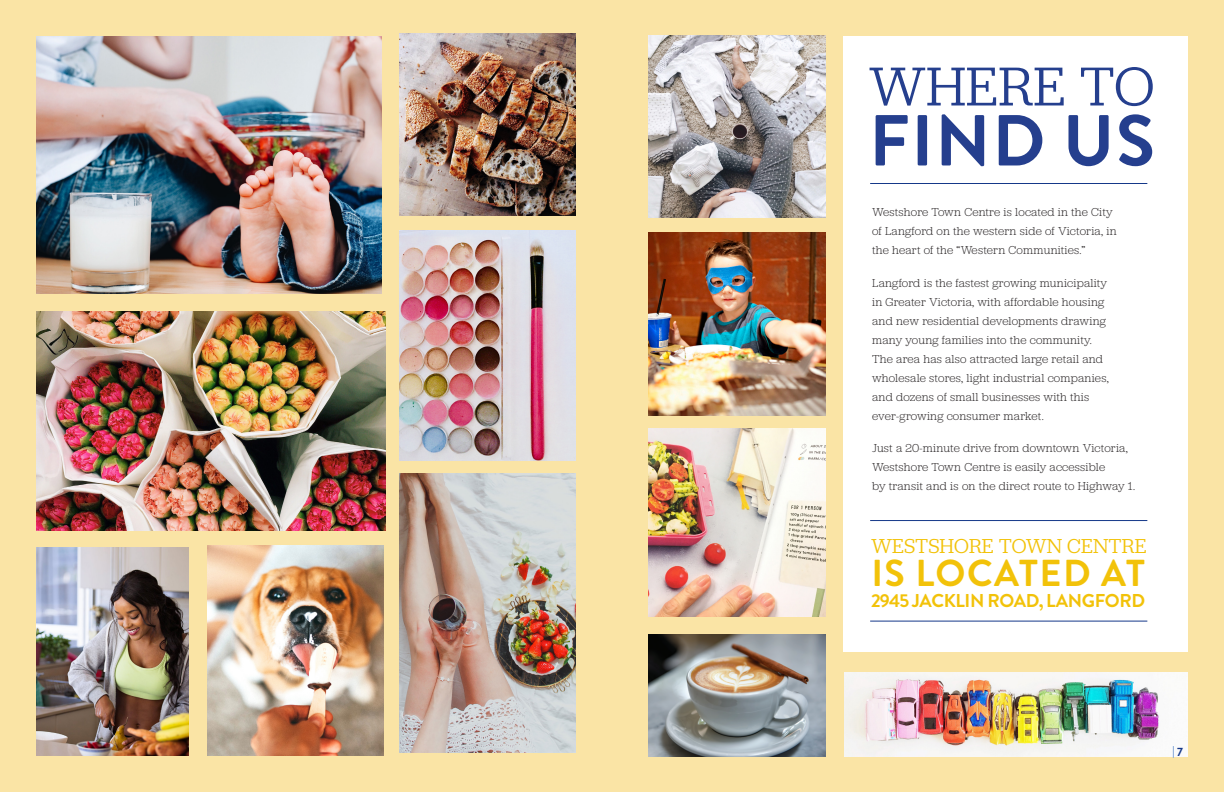
<style>
.page{position:relative;width:1224px;height:792px;background:#fae4a5}
.page>*{position:absolute;margin:0;border:0;box-sizing:border-box;transform-origin:0 0}
.t1{font:700 72px "Brandon Grotesque";letter-spacing:.02em;color:#253f8e}
.t2{font:57px "Jubilat";color:#253f8e}
.t3{font:700 37.5px "Brandon Grotesque";letter-spacing:.04em;color:#f2c209}
.t4{font:21px "Jubilat";color:#f2c209}
.t5{font:700 18.6px "Brandon Grotesque";letter-spacing:-.02em;color:#f2c209}
.t6{font:300 12px/19px "Jubilat";letter-spacing:.015em;color:#231f20}
.t7{font:700 12px "Brandon Grotesque";color:#153889}
</style>
<div class="page">
<img style="left:400px;top:33px;width:176px;height:183px">
<img style="left:649px;top:35px;width:176px;height:183px">
<img style="left:207px;top:545px;width:176px;height:211px">
<img style="left:36px;top:311px;width:349px;height:220px">
<img style="left:36px;top:36px;width:346px;height:257px">
<img style="left:648px;top:428px;width:177px;height:188px">
<img style="left:36px;top:547px;width:153px;height:209px">
<img style="left:400px;top:473px;width:176px;height:280px">
<img style="left:649px;top:634px;width:176px;height:123px">
<img style="left:844px;top:672px;width:344px;height:85px">
<img style="left:400px;top:230px;width:176px;height:231px">
<img style="left:649px;top:232px;width:176px;height:183px">
<svg style="left:1173px;top:746px;width:1px;height:12px"></svg>
<div style="left:844px;top:36px;width:344px;height:616px;background:#fff"></div>
<hr style="left:870px;top:183px;width:277px;height:1px;background:#153889">
<hr style="left:870px;top:621px;width:277px;height:1px;background:#153889">
<hr style="left:870px;top:520px;width:277px;height:1px;background:#153889">
<p class="t2" style="left:869px;top:51px;width:287px">WHERE TO</p>
<p class="t1" style="left:869px;top:90px;width:287px">FIND US</p>
<p class="t6" style="left:872px;top:202px;width:246px">Westshore Town Centre is located in the City of Langford on the western side of Victoria, in the heart of the “Western Communities.”</p>
<p class="t6" style="left:872px;top:273px;width:238px">Langford is the fastest growing municipality in Greater Victoria, with affordable housing and new residential developments drawing many young families into the community.<br>The area has also attracted large retail and wholesale stores, light industrial companies, and dozens of small businesses with this ever-growing consumer market.</p>
<p class="t6" style="left:872px;top:438px;width:264px">Just a 20-minute drive from downtown Victoria,<br>Westshore Town Centre is easily accessible<br>by transit and is on the direct route to Highway 1.</p>
<p class="t4" style="left:871px;top:533px;width:277px">WESTSHORE TOWN CENTRE</p>
<p class="t3" style="left:871px;top:547px;width:275px">IS LOCATED AT</p>
<p class="t5" style="left:871px;top:587px;width:276px">2945 JACKLIN ROAD, LANGFORD</p>
<p class="t7" style="left:1177px;top:744px;width:7px">7</p>
</div>
